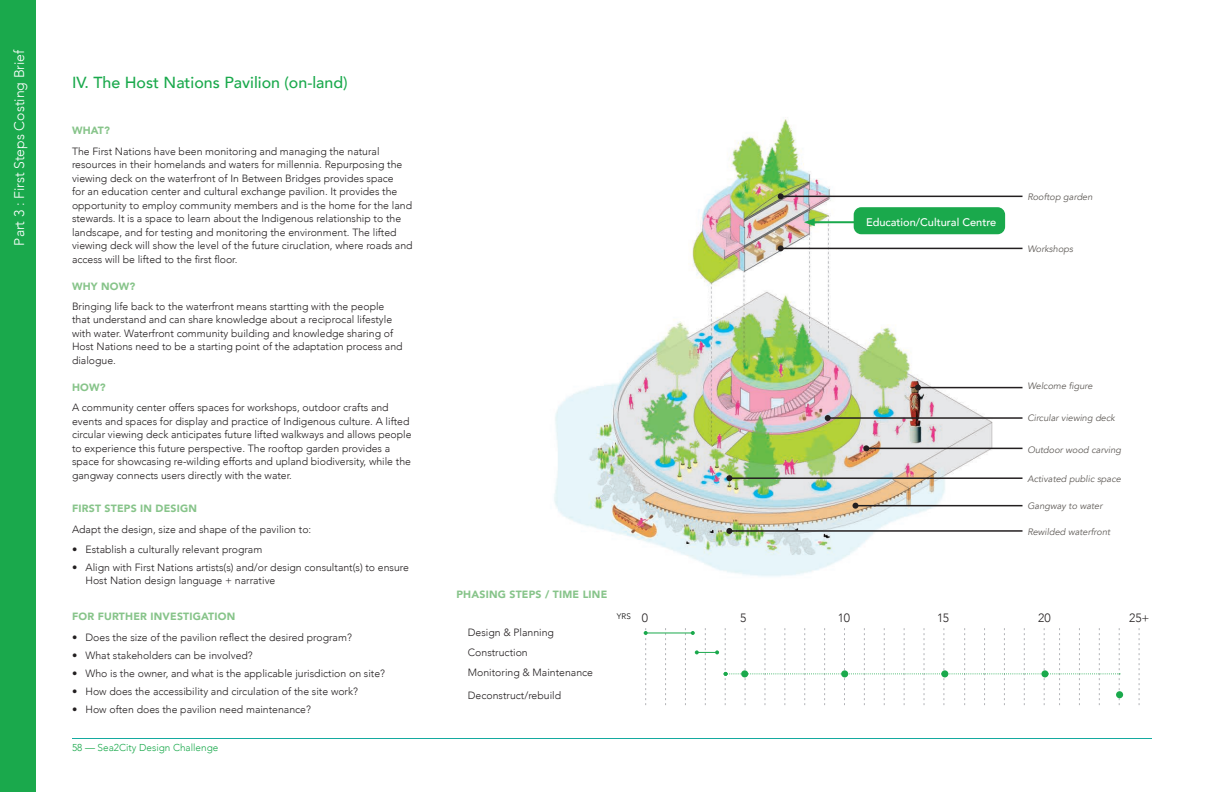
<style>
.page{position:relative;width:1224px;height:792px;background:#fff}
.page>*{position:absolute;margin:0;border:0;box-sizing:border-box;transform-origin:0 0}
.t1{font:500 16px "Avenir";color:#1aa94c}
.t2{font:300 14px "Avenir";color:#fff}
.t3{font:300 12px "Avenir";letter-spacing:-.01em;color:#231f20}
.t4{font:500 11px "Avenir";color:#fff}
.t5{font:300 10.5px/13.5px "Avenir";color:#231f20}
.t6{font:900 10.5px "Avenir";letter-spacing:.02em;color:#87c48a}
.t7{font:300 10px "Avenir";color:#1aa94c}
.t8{font:italic 9.2px "Avenir";color:#615d59}
.t9{font:300 8px "Avenir";color:#000}
.s1{font-size:12px;color:#231f20}
</style>
<div class="page">
<div style="left:0;top:0;width:36px;height:792px;background:#1aa94c"></div>
<hr style="left:72px;top:738px;width:1080px;height:1px;background:#14aaa0">
<img style="left:554px;top:119px;width:469px;height:458px">
<svg style="left:665px;top:628px;width:1px;height:77px"></svg>
<svg style="left:1139px;top:628px;width:1px;height:77px"></svg>
<hr style="left:646px;top:632px;width:47px;height:1px;background:#1aa94c">
<svg style="left:644px;top:628px;width:4px;height:77px"></svg>
<svg style="left:685px;top:628px;width:435px;height:77px"></svg>
<div style="left:1116px;top:691px;width:7px;height:7px;background:#1aa94c;border-radius:50%"></div>
<hr style="left:781px;top:248px;width:242px;height:1px;background:#231f20">
<svg style="left:778px;top:245px;width:6px;height:6px"></svg>
<hr style="left:781px;top:196px;width:242px;height:1px;background:#231f20">
<svg style="left:778px;top:193px;width:6px;height:6px"></svg>
<hr style="left:918px;top:387px;width:105px;height:1px;background:#231f20">
<svg style="left:915px;top:385px;width:6px;height:6px"></svg>
<hr style="left:828px;top:417px;width:195px;height:2px;background:#231f20">
<svg style="left:825px;top:415px;width:6px;height:6px"></svg>
<hr style="left:866px;top:448px;width:157px;height:1px;background:#231f20">
<svg style="left:863px;top:445px;width:6px;height:6px"></svg>
<hr style="left:729px;top:477px;width:294px;height:2px;background:#231f20">
<svg style="left:726px;top:475px;width:6px;height:6px"></svg>
<hr style="left:855px;top:505px;width:168px;height:1px;background:#231f20">
<svg style="left:852px;top:503px;width:6px;height:6px"></svg>
<hr style="left:729px;top:530px;width:294px;height:2px;background:#231f20">
<svg style="left:726px;top:528px;width:6px;height:6px"></svg>
<div style="left:854px;top:207px;width:151px;height:27px;background:#1aa94c;border-radius:8px"></div>
<hr style="left:811px;top:221px;width:46px;height:2px;background:#1aa94c">
<svg style="left:804px;top:218px;width:11px;height:8px"></svg>
<h2 class="t2" style="left:11px;top:246px;width:198px;rotate:-90deg">Part 3 : First Steps Costing Brief</h2>
<h1 class="t1" style="left:72px;top:69px;width:277px">IV. The Host Nations Pavilion (on-land)</h1>
<p class="t6" style="left:72px;top:122px;width:39px">WHAT?</p>
<p class="t5" style="left:72px;top:144px;width:342px">The First Nations have been monitoring and managing the natural resources in their homelands and waters for millennia. Repurposing the viewing deck on the waterfront of In Between Bridges provides space<br>for an education center and cultural exchange pavilion. It provides the opportunity to employ community members and is the home for the land stewards. It is a space to learn about the Indigenous relationship to the landscape, and for testing and monitoring the environment. The lifted viewing deck will show the level of the future ciruclation, where roads and access will be lifted to the first floor.</p>
<p class="t6" style="left:72px;top:277px;width:65px">WHY NOW?</p>
<p class="t5" style="left:72px;top:300px;width:332px">Bringing life back to the waterfront means startting with the people that understand and can share knowledge about a reciprocal lifestyle with water. Waterfront community building and knowledge sharing of Host Nations need to be a starting point of the adaptation process and dialogue.</p>
<p class="t6" style="left:72px;top:378px;width:35px">HOW?</p>
<p class="t5" style="left:72px;top:401px;width:341px">A community center offers spaces for workshops, outdoor crafts and events and spaces for display and practice of Indigenous culture. A lifted circular viewing deck anticipates future lifted walkways and allows people to experience this future perspective. The rooftop garden provides a space for showcasing re-wilding efforts and upland biodiversity, while the gangway connects users directly with the water.</p>
<p class="t6" style="left:72px;top:500px;width:127px">FIRST STEPS IN DESIGN</p>
<p class="t5" style="left:72px;top:522px;width:241px">Adapt the design, size and shape of the pavilion to:</p>
<p class="t5" style="left:72px;top:543px;width:192px">• Establish a culturally relevant program</p>
<p class="t5" style="left:86px;top:561px;width:325px;text-indent:-14px">• Align with First Nations artists(s) and/or design consultant(s) to ensure<br>Host Nation design language + narrative</p>
<p class="t6" style="left:72px;top:608px;width:165px">FOR FURTHER INVESTIGATION</p>
<p class="t5" style="left:72px;top:630px;width:281px">• Does the size of the pavilion reflect the desired program?</p>
<p class="t5" style="left:72px;top:648px;width:182px">• What stakeholders can be involved?</p>
<p class="t5" style="left:72px;top:666px;width:315px">• Who is the owner, and what is the applicable jurisdiction on site?</p>
<p class="t5" style="left:72px;top:684px;width:288px">• How does the accessibility and circulation of the site work?</p>
<p class="t5" style="left:72px;top:702px;width:241px">• How often does the pavilion need maintenance?</p>
<p class="t7" style="left:72px;top:742px;width:148px">58 — Sea2City Design Challenge</p>
<p class="t4" style="left:866px;top:212px;width:132px">Education/Cultural Centre</p>
<p class="t8" style="left:1027px;top:191px;width:67px">Rooftop garden</p>
<p class="t8" style="left:1027px;top:243px;width:47px">Workshops</p>
<p class="t8" style="left:1027px;top:381px;width:67px">Welcome figure</p>
<p class="t8" style="left:1027px;top:413px;width:89px">Circular viewing deck</p>
<p class="t8" style="left:1027px;top:444px;width:95px">Outdoor wood carving</p>
<p class="t8" style="left:1027px;top:474px;width:95px">Activated public space</p>
<p class="t8" style="left:1027px;top:500px;width:77px">Gangway to water</p>
<p class="t8" style="left:1027px;top:526px;width:84px">Rewilded waterfront</p>
<p class="t6" style="left:456px;top:585px;width:152px">PHASING STEPS / TIME LINE</p>
<p class="t5" style="left:468px;top:622px;width:127px;line-height:20.3px">Design &amp; Planning<br>Construction<br>Monitoring &amp; Maintenance</p>
<p class="t5" style="left:468px;top:689px;width:95px">Deconstruct/rebuild</p>
<p class="t9" style="left:617px;top:611px;width:33px">YRS <span class="s1">0</span></p>
<p class="t3" style="left:740px;top:611px;width:8px">5</p>
<p class="t3" style="left:838px;top:611px;width:14px">10</p>
<p class="t3" style="left:937px;top:611px;width:13px">15</p>
<p class="t3" style="left:1038px;top:611px;width:14px">20</p>
<p class="t3" style="left:1129px;top:611px;width:22px">25+</p>
</div>
